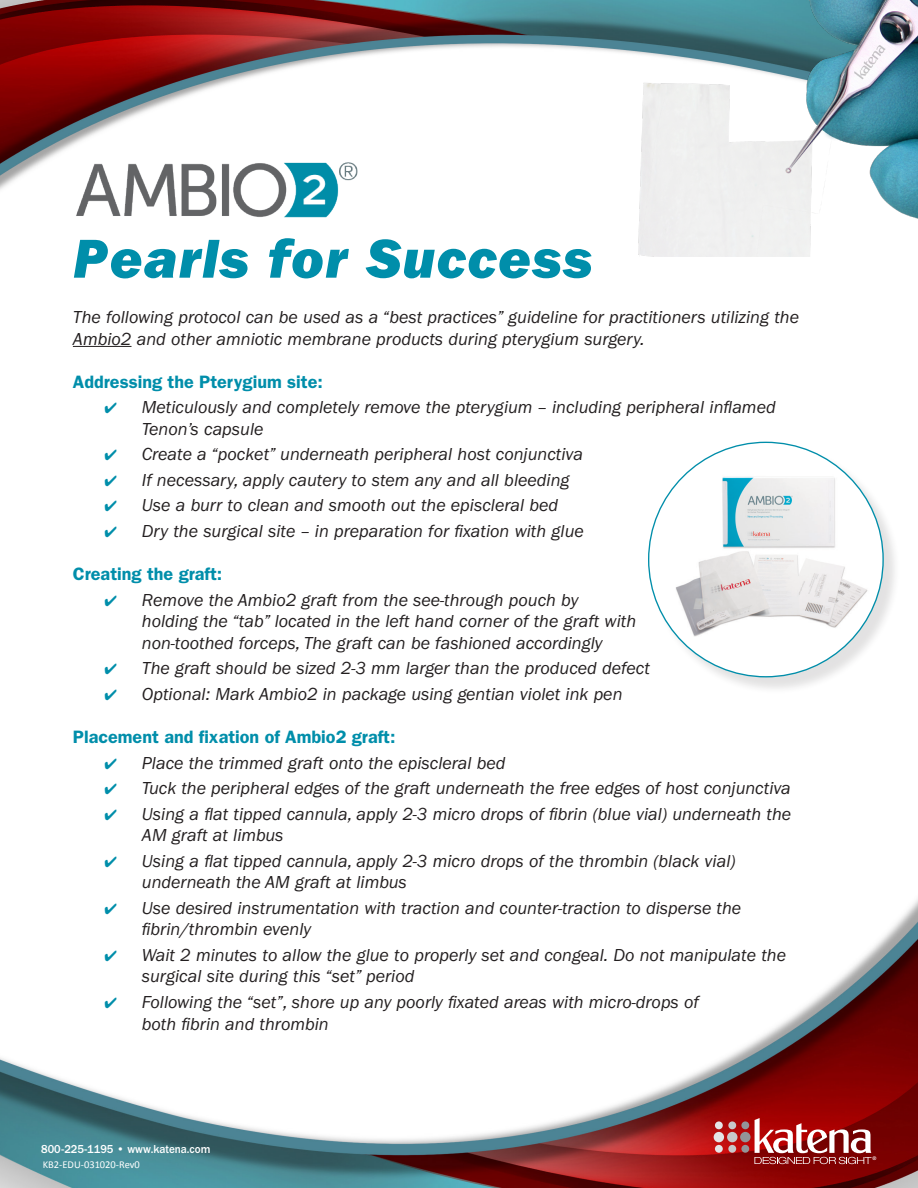
<style>
.page{position:relative;width:918px;height:1188px;background:#fff}
.page>*{position:absolute;margin:0;border:0;box-sizing:border-box;transform-origin:0 0}
.t1{font:56.7px "ITC Franklin Gothic Std Hvy It";letter-spacing:.02em;color:#008eaa}
.t2{font:italic 18px/21.6px "ITC Franklin Gothic Std";color:#231f20}
.t3{font:600 18px "ITC Franklin Gothic Std";color:#008eaa}
.t4{font:500 12px "Franklin Gothic URW";color:#fff;scale:.93 1}
.t5{font:10.5px "Calibri";color:#fff}
.t6{font:expanded 4.95px "Helvetica Neue LT Std";color:#fff}
.s1{color:#008eaa}
</style>
<div class="page">
<img style="left:0;top:0;width:810px;height:347px">
<img style="left:0;top:899px;width:918px;height:289px">
<img style="left:596px;top:0;width:322px;height:256px">
<div style="left:740px;top:1132px;width:11px;height:10px;background:#939598;border-radius:50%"></div>
<div style="left:741px;top:1145px;width:8px;height:8px;background:#939598;border-radius:50%"></div>
<div style="left:741px;top:1121px;width:8px;height:8px;background:#939598;border-radius:50%"></div>
<div style="left:727px;top:1132px;width:10px;height:10px;background:#c7c8ca;border-radius:50%"></div>
<div style="left:728px;top:1145px;width:8px;height:8px;background:#c7c8ca;border-radius:50%"></div>
<div style="left:728px;top:1121px;width:8px;height:8px;background:#c7c8ca;border-radius:50%"></div>
<div style="left:714px;top:1132px;width:10px;height:10px;background:#e4e5e7;border-radius:50%"></div>
<div style="left:715px;top:1145px;width:8px;height:8px;background:#e4e5e7;border-radius:50%"></div>
<div style="left:715px;top:1121px;width:8px;height:8px;background:#e4e5e7;border-radius:50%"></div>
<svg style="left:754px;top:1118px;width:118px;height:46px"></svg>
<hr style="left:73px;top:346px;width:59px;height:1px;background:#231f20">
<img style="left:73px;top:148px;width:294px;height:82px">
<div style="left:650px;top:444px;width:251px;height:250px;background:#231f20;opacity:.13"></div>
<img style="left:649px;top:442px;width:234px;height:235px;border-radius:117px">
<p class="t1" style="left:73px;top:226px;width:521px">Pearls for Success</p>
<p class="t2" style="left:73px;top:307px;width:728px">The following protocol can be used as a “best practices” guideline for practitioners utilizing the<br>Ambio2 and other amniotic membrane products during pterygium surgery.</p>
<p class="t3" style="left:73px;top:371px;width:252px">Addressing the Pterygium site:</p>
<p class="t2" style="left:142px;top:397px;width:635px;text-indent:-37px"><span class="s1">✔</span> Meticulously and completely remove the pterygium – including peripheral inflamed<br>Tenon’s capsule</p>
<p class="t2" style="left:104px;top:444px;width:480px"><span class="s1">✔</span> Create a “pocket” underneath peripheral host conjunctiva</p>
<p class="t2" style="left:104px;top:469px;width:467px"><span class="s1">✔</span> If necessary, apply cautery to stem any and all bleeding</p>
<p class="t2" style="left:104px;top:495px;width:455px"><span class="s1">✔</span> Use a burr to clean and smooth out the episcleral bed</p>
<p class="t2" style="left:104px;top:520px;width:481px"><span class="s1">✔</span> Dry the surgical site – in preparation for fixation with glue</p>
<p class="t3" style="left:73px;top:563px;width:151px">Creating the graft:</p>
<p class="t2" style="left:104px;top:589px;width:475px"><span class="s1">✔</span> Remove the Ambio2 graft from the see-through pouch by</p>
<p class="t2" style="left:142px;top:611px;width:496px">holding the “tab” located in the left hand corner of the graft with</p>
<p class="t2" style="left:142px;top:632px;width:462px">non-toothed forceps, The graft can be fashioned accordingly</p>
<p class="t2" style="left:104px;top:658px;width:547px"><span class="s1">✔</span> The graft should be sized 2-3 mm larger than the produced defect</p>
<p class="t2" style="left:104px;top:683px;width:520px"><span class="s1">✔</span> Optional: Mark Ambio2 in package using gentian violet ink pen</p>
<p class="t3" style="left:73px;top:726px;width:324px">Placement and fixation of Ambio2 graft:</p>
<p class="t2" style="left:104px;top:752px;width:403px"><span class="s1">✔</span> Place the trimmed graft onto the episcleral bed</p>
<p class="t2" style="left:104px;top:778px;width:688px"><span class="s1">✔</span> Tuck the peripheral edges of the graft underneath the free edges of host conjunctiva</p>
<p class="t2" style="left:104px;top:803px;width:688px"><span class="s1">✔</span> Using a flat tipped cannula, apply 2-3 micro drops of fibrin (blue vial) underneath the</p>
<p class="t2" style="left:142px;top:825px;width:143px">AM graft at limbus</p>
<p class="t2" style="left:142px;top:850px;width:595px;text-indent:-37px"><span class="s1">✔</span> Using a flat tipped cannula, apply 2-3 micro drops of the thrombin (black vial) underneath the AM graft at limbus</p>
<p class="t2" style="left:142px;top:897px;width:601px;text-indent:-37px"><span class="s1">✔</span> Use desired instrumentation with traction and counter-traction to disperse the fibrin/thrombin evenly</p>
<p class="t2" style="left:142px;top:944px;width:646px;text-indent:-37px"><span class="s1">✔</span> Wait 2 minutes to allow the glue to properly set and congeal. Do not manipulate the surgical site during this “set” period</p>
<p class="t2" style="left:104px;top:991px;width:596px"><span class="s1">✔</span> Following the “set”, shore up any poorly fixated areas with micro-drops of</p>
<p class="t2" style="left:142px;top:1013px;width:188px">both fibrin and thrombin</p>
<p class="t4" style="left:41px;top:1141px;width:184px">800-225-1195 • www.katena.com</p>
<p class="t5" style="left:43px;top:1158px;width:99px">KB2-EDU-031020-Rev0</p>
<p class="t6" style="left:873px;top:1156px;width:5px">®</p>
</div>
